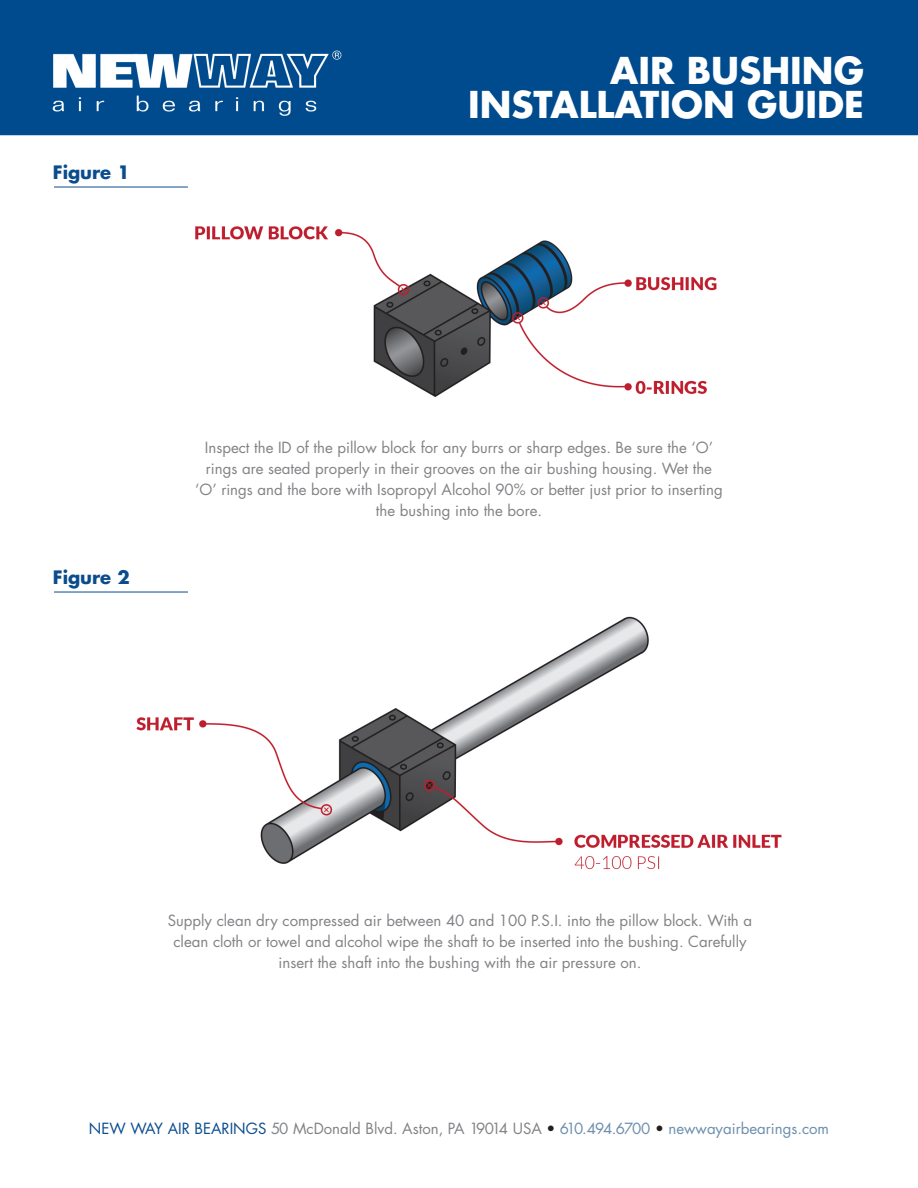
<style>
.page{position:relative;width:918px;height:1188px;background:#fff}
.page>*{position:absolute;margin:0;border:0;box-sizing:border-box;transform-origin:0 0}
.t1{font:700 36px/34.5px "Futura Std";color:#fff;text-align:right}
.t2{font:700 18px "Futura Std";color:#0b4c8c}
.t3{font:15px/21px "Futura Std";color:#808285;text-align:center}
.t4{font:15px "Futura Std";color:#6c8ead}
.s1{color:#0b4c8c}
.s2{color:#808285}
.s3{color:#231f20}
</style>
<div class="page">
<img style="left:0;top:0;width:918px;height:869px">
<hr style="left:54px;top:187px;width:134px;height:1px;background:#0b4c8c">
<hr style="left:54px;top:592px;width:134px;height:1px;background:#0b4c8c">
<p class="t2" style="left:53px;top:160px;width:78px">Figure 1</p>
<p class="t1" style="left:468px;top:52px;width:397px">AIR BUSHING<br>INSTALLATION GUIDE</p>
<p class="t2" style="left:53px;top:565px;width:78px">Figure 2</p>
<p class="t3" style="left:195px;top:438px;width:529px">Inspect the ID of the pillow block for any burrs or sharp edges. Be sure the ‘O’ rings are seated properly in their grooves on the air bushing housing. Wet the ‘O’ rings and the bore with Isopropyl Alcohol 90% or better just prior to inserting the bushing into the bore.</p>
<p class="t3" style="left:168px;top:910px;width:586px">Supply clean dry compressed air between 40 and 100 P.S.I. into the pillow block. With a clean cloth or towel and alcohol wipe the shaft to be inserted into the bushing. Carefully insert the shaft into the bushing with the air pressure on.</p>
<p class="t4" style="left:89px;top:1119px;width:742px"><span class="s1">NEW WAY AIR BEARINGS</span> <span class="s2">50 McDonald Blvd. Aston, PA 19014 USA</span> <span class="s3">•</span> 610.494.6700 <span class="s3">•</span> newwayairbearings.com</p>
</div>
